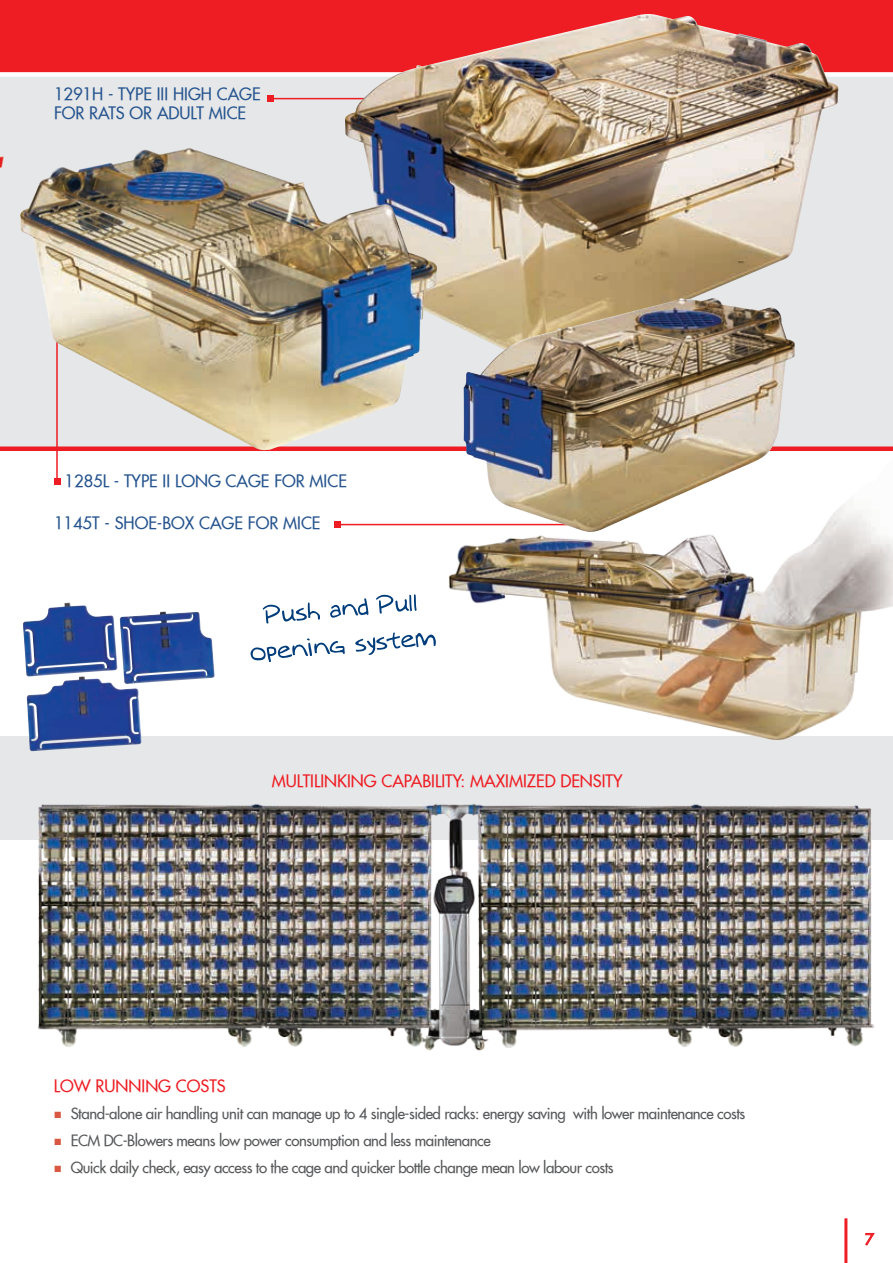
<style>
.page{position:relative;width:893px;height:1263px;background:#fff}
.page>*{position:absolute;margin:0;border:0;box-sizing:border-box;transform-origin:0 0}
.t1{font:16.5px/18.5px "Futura Extended";color:#25548e}
.t2{font:16.5px "Futura Extended";color:#ee1d23}
.t3{font:15px "Futura Extended";letter-spacing:-.03em;color:#57585a}
.t4{font:15px "Futura Extended";color:#ee1d23}
.s1{font-family:"Book Antiqua";font-size:13.5px;color:#d95842}
</style>
<div class="page">
<div style="left:0;top:73px;width:893px;height:378px;background:#e6e7e9"></div>
<div style="left:0;top:446px;width:893px;height:5px;background:#ee1d23"></div>
<svg style="left:865px;top:1233px;width:10px;height:13px"></svg>
<hr style="left:844px;top:1218px;width:3px;height:45px;background:#ee1d23">
<div style="left:0;top:0;width:893px;height:74px;background:#ee1d23"></div>
<img style="left:0;top:156px;width:18px;height:291px">
<div style="left:0;top:72px;width:893px;height:5px;background:#fff"></div>
<hr style="left:271px;top:98px;width:116px;height:1px;background:#ee1d23">
<svg style="left:268px;top:96px;width:6px;height:6px"></svg>
<hr style="left:56px;top:342px;width:2px;height:139px;background:#ee1d23">
<svg style="left:54px;top:478px;width:6px;height:6px"></svg>
<img style="left:344px;top:14px;width:494px;height:315px">
<img style="left:18px;top:148px;width:419px;height:304px">
<div style="left:0;top:736px;width:893px;height:104px;background:#e6e7e9"></div>
<hr style="left:337px;top:524px;width:238px;height:1px;background:#ee1d23">
<svg style="left:334px;top:522px;width:6px;height:6px"></svg>
<img style="left:463px;top:297px;width:332px;height:154px">
<svg style="left:263px;top:594px;width:154px;height:29px"></svg>
<svg style="left:250px;top:633px;width:186px;height:29px"></svg>
<img style="left:439px;top:451px;width:454px;height:289px">
<img style="left:38px;top:803px;width:837px;height:248px">
<img style="left:23px;top:602px;width:192px;height:82px">
<p class="t1" style="left:54px;top:85px;width:208px">1291H - TYPE III HIGH CAGE<br>FOR RATS OR ADULT MICE</p>
<p class="t1" style="left:65px;top:472px;width:284px">1285L - TYPE II LONG CAGE FOR MICE</p>
<p class="t1" style="left:54px;top:514px;width:268px">1145T - SHOE-BOX CAGE FOR MICE</p>
<p class="t2" style="left:272px;top:770px;width:352px">MULTILINKING CAPABILITY: MAXIMIZED DENSITY</p>
<p class="t2" style="left:54px;top:1075px;width:173px">LOW RUNNING COSTS</p>
<p class="t3" style="left:54px;top:1104px;width:693px"><span class="s1">■</span> Stand-alone air handling unit can manage up to 4 single-sided racks: energy saving with lower maintenance costs</p>
<p class="t3" style="left:54px;top:1131px;width:438px"><span class="s1">■</span> ECM DC-Blowers means low power consumption and less maintenance</p>
<p class="t3" style="left:54px;top:1158px;width:561px"><span class="s1">■</span> Quick daily check, easy access to the cage and quicker bottle change mean low labour costs</p>
<p class="t4" style="left:865px;top:1229px;width:10px">7</p>
</div>
